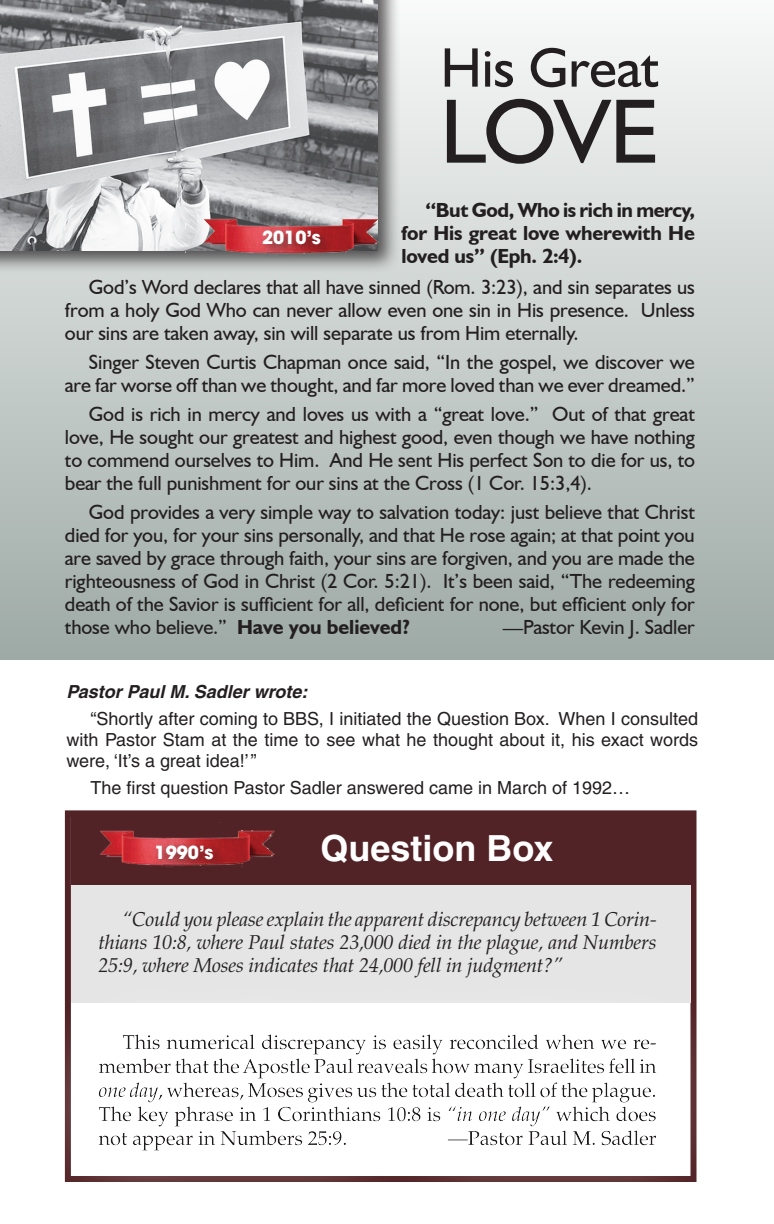
<style>
.page{position:relative;width:774px;height:1224px;background:#fff}
.page>*{position:absolute;margin:0;border:0;box-sizing:border-box;transform-origin:0 0}
.t1{font:92px "Humanist 521 BT";color:#231f20}
.t2{font:56px "Humanist 521 BT";color:#231f20}
.t3{font:700 36px "Helvetica";color:#fff}
.t4{font:20.4px/23px "Humanist 521 BT";letter-spacing:-.005em;color:#231f20;text-align:justify}
.t5{font:700 20.4px/23px "Humanist 521 BT";letter-spacing:-.01em;color:#231f20;text-align:justify}
.t6{font:italic 20px/23px "Palatino";letter-spacing:-.01em;color:#231f20;text-align:justify}
.t7{font:18px/21px "Helvetica";color:#231f20;text-align:justify}
.t8{font:italic 700 18px "Helvetica";color:#231f20}
.t9{font:700 18px "ITC Avant Garde Pro";color:#fff}
.s1{font-weight:700}
</style>
<div class="page">
<div style="left:0;top:0;width:774px;height:660px;background:linear-gradient(to bottom,#f9faf9,#9eaaa6)"></div>
<div style="left:65px;top:810px;width:632px;height:372px;border:6px solid #522326"></div>
<div style="left:0;top:0;width:400px;height:274px;background:#231f20;opacity:.75"></div>
<img style="left:0;top:0;width:378px;height:251px">
<img style="left:185px;top:210px;width:205px;height:46px">
<div style="left:257px;top:224px;width:78px;height:35px;background:#231f20;opacity:.75"></div>
<div style="left:71px;top:885px;width:620px;height:117px;background:#e5e5e5"></div>
<div style="left:31px;top:968px;width:691px;height:249px;background:#fff;opacity:.5"></div>
<div style="left:95px;top:1028px;width:585px;height:130px;background:#231f20;opacity:.14"></div>
<div style="left:71px;top:816px;width:620px;height:69px;background:#522326"></div>
<img style="left:100px;top:822px;width:175px;height:44px">
<div style="left:150px;top:838px;width:77px;height:34px;background:#231f20;opacity:.75"></div>
<h2 class="t2" style="left:441px;top:33px;width:220px">His Great</h2>
<h1 class="t1" style="left:440px;top:75px;width:221px">LOVE</h1>
<p class="t5" style="left:402px;top:198px;width:295px;text-indent:24px">“But God, Who is rich in mercy, for His great love wherewith He loved us” (Eph. 2:4).</p>
<p class="t4" style="left:65px;top:275px;width:632px;text-indent:24px">God’s Word declares that all have sinned (Rom. 3:23), and sin separates us from a holy God Who can never allow even one sin in His presence. Unless our sins are taken away, sin will separate us from Him eternally.</p>
<p class="t4" style="left:65px;top:350px;width:632px;text-align:right">Singer Steven Curtis Chapman once said, “In the gospel, we discover we are far worse off than we thought, and far more loved than we ever dreamed.”</p>
<p class="t4" style="left:65px;top:402px;width:632px;text-indent:24px">God is rich in mercy and loves us with a “great love.” Out of that great love, He sought our greatest and highest good, even though we have nothing to commend ourselves to Him. And He sent His perfect Son to die for us, to bear the full punishment for our sins at the Cross (1 Cor. 15:3,4).</p>
<p class="t4" style="left:65px;top:500px;width:632px;text-indent:24px">God provides a very simple way to salvation today: just believe that Christ died for you, for your sins personally, and that He rose again; at that point you are saved by grace through faith, your sins are forgiven, and you are made the righteousness of God in Christ (2 Cor. 5:21). It’s been said, “The redeeming death of the Savior is sufficient for all, deficient for none, but efficient only for those who believe.” <span class="s1">Have you believed?</span></p>
<p class="t9" style="left:262px;top:226px;width:60px">2010’s</p>
<p class="t4" style="left:503px;top:615px;width:194px">—Pastor Kevin J. Sadler</p>
<p class="t8" style="left:67px;top:681px;width:242px">Pastor Paul M. Sadler wrote:</p>
<p class="t7" style="left:67px;top:708px;width:633px;text-indent:24px">“Shortly after coming to BBS, I initiated the Question Box. When I consulted with Pastor Stam at the time to see what he thought about it, his exact words were, ‘It’s a great idea!’”</p>
<p class="t7" style="left:90px;top:777px;width:541px">The first question Pastor Sadler answered came in March of 1992…</p>
<p class="t9" style="left:155px;top:840px;width:60px">1990’s</p>
<h3 class="t3" style="left:320px;top:826px;width:234px">Question Box</h3>
<p class="t6" style="left:99px;top:909px;width:560px;text-indent:24px">“Could you please explain the apparent discrepancy between 1 Corin&shy;thians 10:8, where Paul states 23,000 died in the plague, and Numbers 25:9, where Moses indicates that 24,000 fell in judgment?”</p>
</div>
